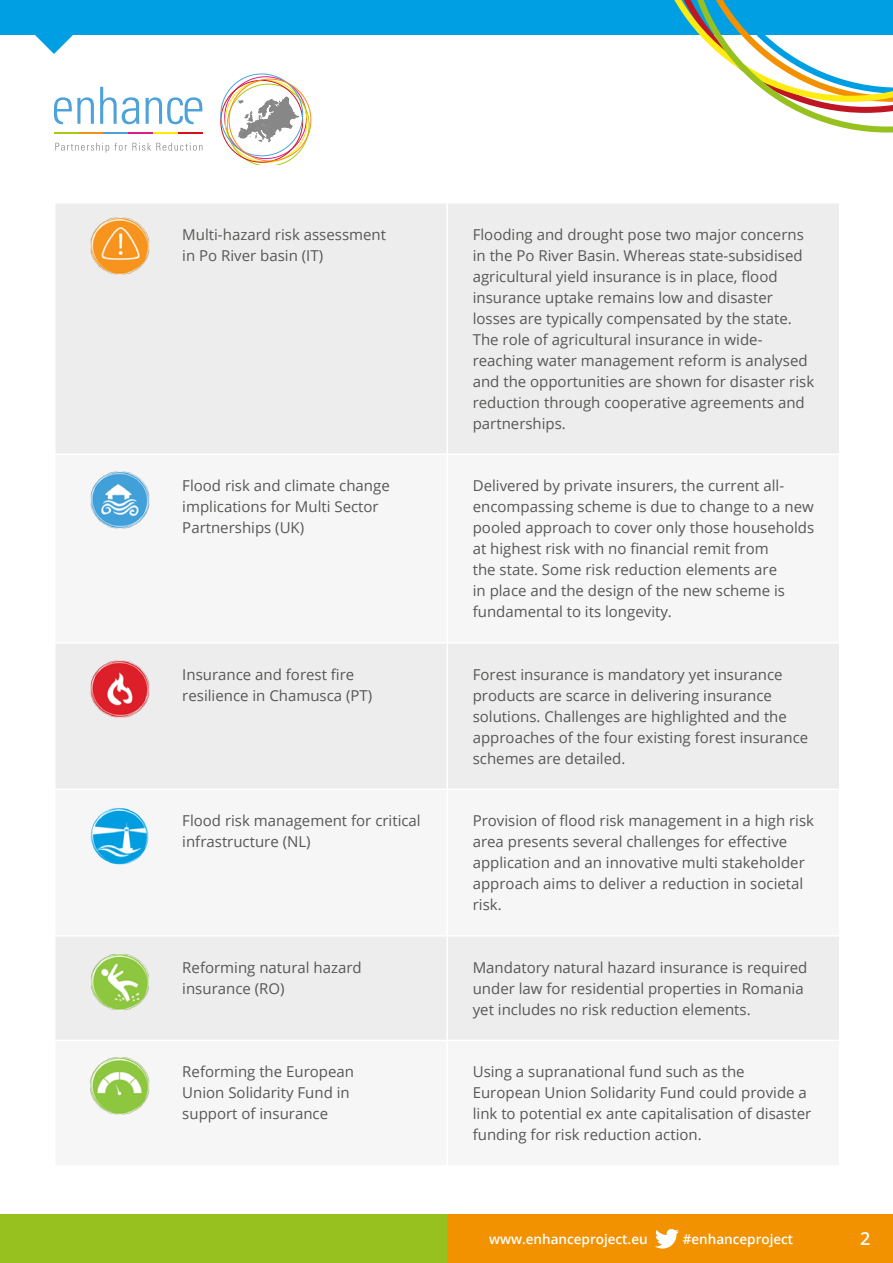
<style>
.page{position:relative;width:893px;height:1263px;background:#fff}
.page>*{position:absolute;margin:0;border:0;box-sizing:border-box;transform-origin:0 0}
.t1{font:600 18px "Open Sans";color:#fff}
.t2{font:15px/21px "Open Sans";color:#575756}
.t3{font:600 13.5px "Open Sans";color:#fff}
</style>
<div class="page">
<div style="left:0;top:0;width:893px;height:35px;background:#009fe3"></div>
<svg style="left:35px;top:35px;width:38px;height:19px"></svg>
<div style="left:446px;top:1214px;width:447px;height:49px;background:#f39200"></div>
<div style="left:0;top:1214px;width:446px;height:49px;background:#96c11f"></div>
<svg style="left:655px;top:1229px;width:24px;height:19px"></svg>
<img style="left:227px;top:84px;width:82px;height:80px">
<div style="left:221px;top:74px;width:82px;height:82px;border:1px solid #4ea2da;border-radius:50%"></div>
<div style="left:229px;top:79px;width:82px;height:82px;border:1px solid #f3901c;border-radius:50%"></div>
<svg style="left:54px;top:97px;width:40px;height:27px"></svg>
<svg style="left:100px;top:87px;width:39px;height:37px"></svg>
<svg style="left:146px;top:97px;width:56px;height:27px"></svg>
<svg style="left:55px;top:143px;width:147px;height:10px"></svg>
<svg style="left:54px;top:133px;width:148px;height:1px"></svg>
<svg style="left:674px;top:0;width:219px;height:133px"></svg>
<div style="left:56px;top:204px;width:783px;height:249px;background:#ededed"></div>
<svg style="left:56px;top:644px;width:783px;height:395px;fill:#ededed"></svg>
<hr style="left:446px;top:203px;width:2px;height:250px;background:#fff">
<hr style="left:446px;top:643px;width:2px;height:145px;background:#fff">
<hr style="left:54px;top:788px;width:393px;height:2px;background:#fff">
<hr style="left:447px;top:788px;width:393px;height:2px;background:#fff">
<hr style="left:446px;top:790px;width:2px;height:145px;background:#fff">
<hr style="left:54px;top:935px;width:393px;height:1px;background:#fff">
<hr style="left:447px;top:935px;width:393px;height:1px;background:#fff">
<hr style="left:446px;top:936px;width:2px;height:103px;background:#fff">
<img style="left:82px;top:208px;width:75px;height:75px">
<img style="left:90px;top:471px;width:60px;height:58px">
<img style="left:82px;top:652px;width:75px;height:75px">
<img style="left:82px;top:798px;width:75px;height:75px">
<img style="left:82px;top:945px;width:75px;height:75px">
<img style="left:90px;top:1056px;width:60px;height:59px">
<p class="t2" style="left:182px;top:223px;width:205px">Multi-hazard risk assessment in Po River basin (IT)</p>
<p class="t2" style="left:473px;top:223px;width:343px">Flooding and drought pose two major concerns in the Po River Basin. Whereas state-subsidised agricultural yield insurance is in place, flood insurance uptake remains low and disaster losses are typically compensated by the state.<br>The role of agricultural insurance in wide&shy;reaching water management reform is analysed and the opportunities are shown for disaster risk reduction through cooperative agreements and partnerships.</p>
<p class="t2" style="left:182px;top:475px;width:209px">Flood risk and climate change implications for Multi Sector<br>Partnerships (UK)</p>
<p class="t2" style="left:473px;top:475px;width:343px">Delivered by private insurers, the current all&shy;encompassing scheme is due to change to a new pooled approach to cover only those households at highest risk with no financial remit from<br>the state. Some risk reduction elements are<br>in place and the design of the new scheme is fundamental to its longevity.</p>
<p class="t2" style="left:182px;top:663px;width:191px">Insurance and forest fire resilience in Chamusca (PT)</p>
<p class="t2" style="left:473px;top:663px;width:337px">Forest insurance is mandatory yet insurance products are scarce in delivering insurance solutions. Challenges are highlighted and the approaches of the four existing forest insurance schemes are detailed.</p>
<p class="t2" style="left:182px;top:810px;width:240px">Flood risk management for critical infrastructure (NL)</p>
<p class="t2" style="left:473px;top:810px;width:343px">Provision of flood risk management in a high risk area presents several challenges for effective application and an innovative multi stakeholder approach aims to deliver a reduction in societal risk.</p>
<p class="t2" style="left:182px;top:956px;width:181px">Reforming natural hazard insurance (RO)</p>
<p class="t2" style="left:473px;top:956px;width:336px">Mandatory natural hazard insurance is required under law for residential properties in Romania yet includes no risk reduction elements.</p>
<p class="t2" style="left:182px;top:1061px;width:173px">Reforming the European<br>Union Solidarity Fund in support of insurance</p>
<p class="t2" style="left:473px;top:1061px;width:340px">Using a supranational fund such as the European Union Solidarity Fund could provide a link to potential ex ante capitalisation of disaster funding for risk reduction action.</p>
<p class="t3" style="left:489px;top:1229px;width:160px">www.enhanceproject.eu</p>
<p class="t3" style="left:683px;top:1229px;width:112px">#enhanceproject</p>
<p class="t1" style="left:860px;top:1226px;width:12px">2</p>
</div>
